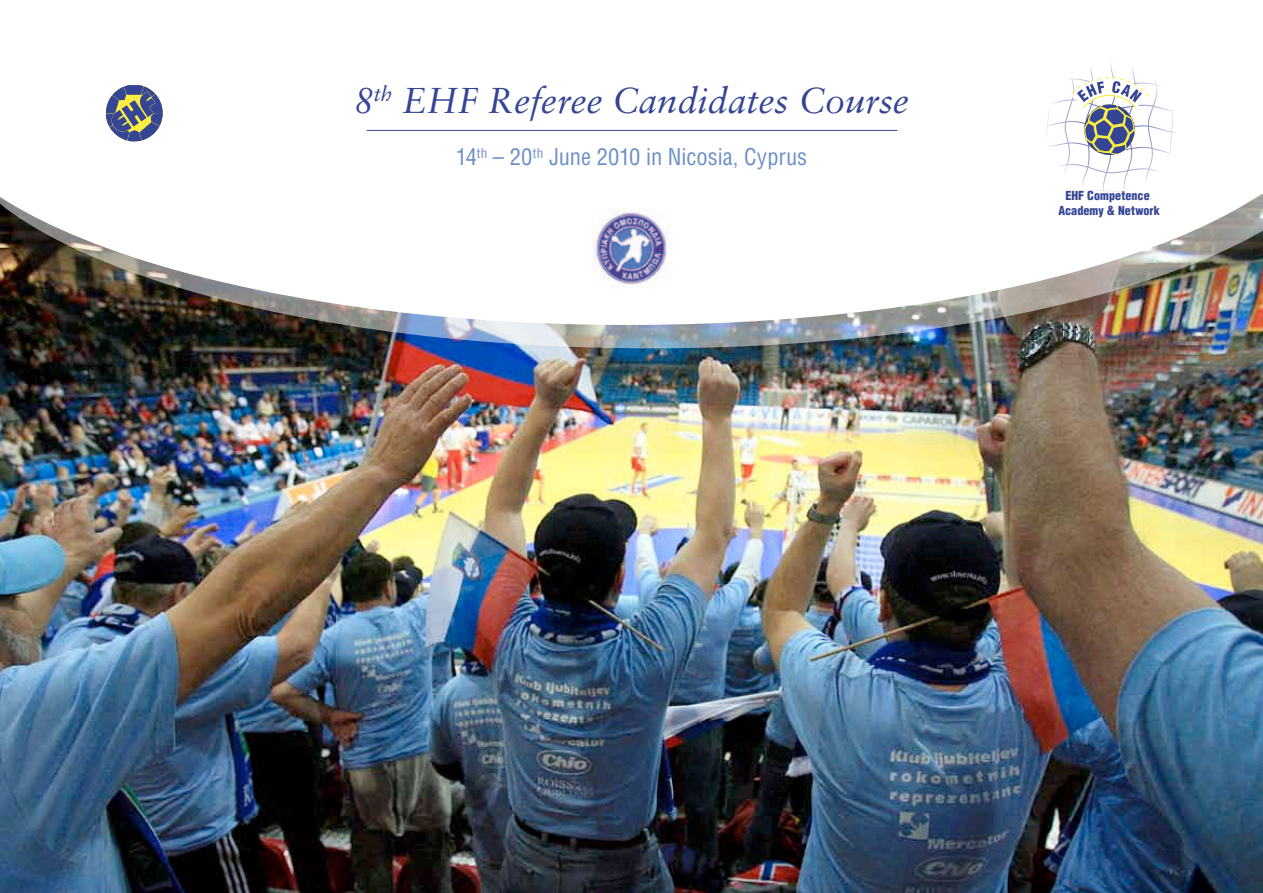
<style>
.page{position:relative;width:1263px;height:893px;background:#fff}
.page>*{position:absolute;margin:0;border:0;box-sizing:border-box;transform-origin:0 0}
.t1{font:italic 36px "Sabon";letter-spacing:.005em;color:#354595}
.t2{font:condensed 22.5px "Helvetica";color:#6c8fc8}
.t3{font:900 condensed 12.15px/14.5px "Helvetica";letter-spacing:.005em;color:#354595;text-align:center}
</style>
<div class="page">
<img style="left:0;top:348px;width:1263px;height:545px">
<img style="left:0;top:107px;width:1263px;height:241px">
<svg style="left:1032px;top:63px;width:157px;height:157px"></svg>
<svg style="left:106px;top:85px;width:56px;height:56px"></svg>
<img style="left:592px;top:210px;width:79px;height:78px">
<hr style="left:367px;top:130px;width:530px;height:1px;background:#354595">
<h1 class="t1" style="left:354px;top:79px;width:556px">8<sup>th</sup> EHF Referee Candidates Course</h1>
<p class="t2" style="left:456px;top:143px;width:353px">14<sup>th</sup> – 20<sup>th</sup> June 2010 in Nicosia, Cyprus</p>
<p class="t3" style="left:1058px;top:188px;width:103px">EHF Competence<br>Academy &amp; Network</p>
</div>
